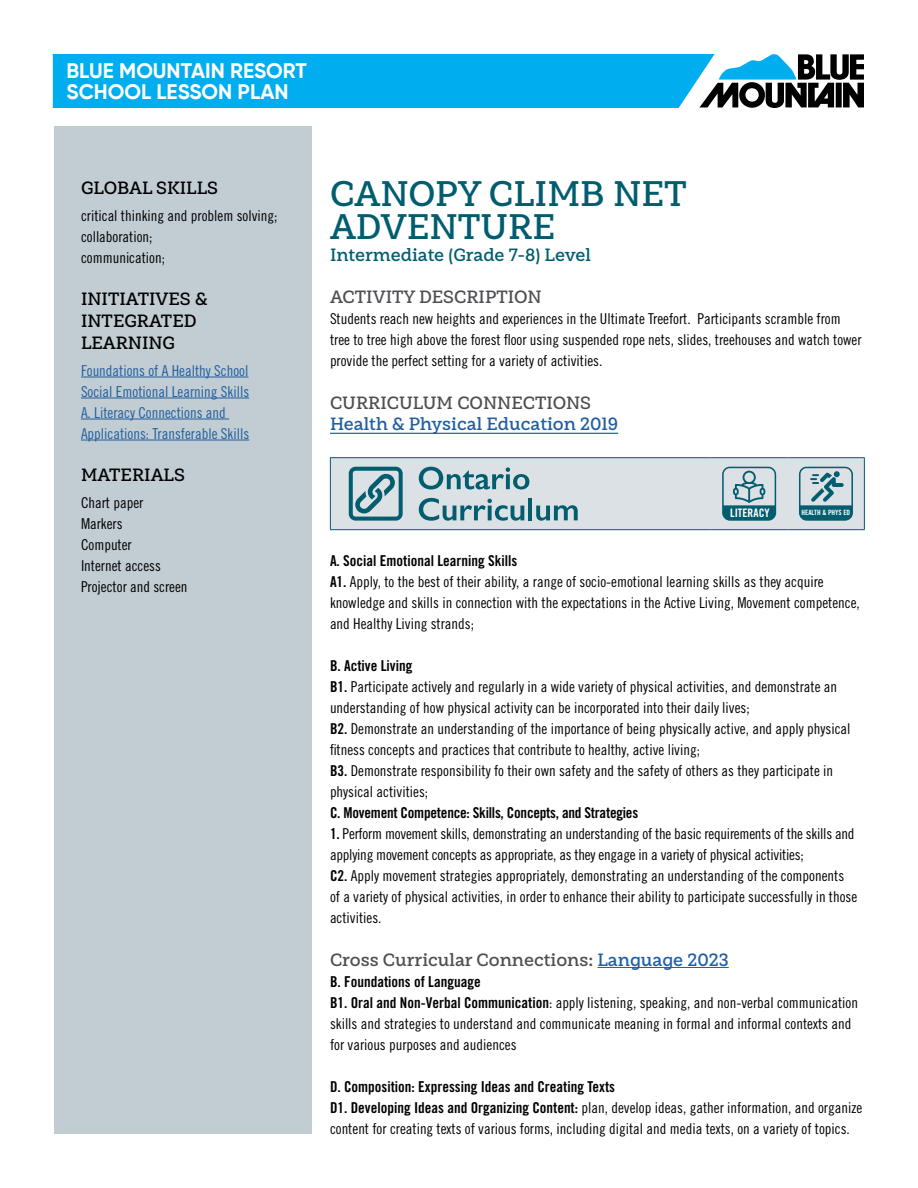
<style>
.page{position:relative;width:918px;height:1188px;background:#fff}
.page>*{position:absolute;margin:0;border:0;box-sizing:border-box;transform-origin:0 0}
.t1{font:600 36px/33px "Weekly";color:#005d6f}
.t2{font:700 21px/21px "Gilroy";color:#fff}
.t3{font:600 18px "Weekly";color:#4e4f53}
.t4{font:600 18px/21.6px "Weekly";color:#000}
.t5{font:600 18px "Weekly";color:#215e9e}
.t6{font:600 18px "Weekly";color:#005d6f}
.t7{font:15px/21px "Trade Gothic LT Std Cn 18";color:#000}
.t8{font:15px "Trade Gothic LT Std Bd Cn 20";color:#000}
.t9{font:15px/21px "Trade Gothic LT Std Cn 18";color:#215e9e}
.t10{font:11.7px "Trade Gothic LT Std Bd Cn 20";color:#fff}
.t11{font:7.2px "Trade Gothic LT Std Bd Cn 20";color:#fff}
.s1{font-family:"Trade Gothic LT Std Bd Cn 20"}
.s2{color:#215e9e}
</style>
<div class="page">
<svg style="left:53px;top:54px;width:811px;height:54px;background:#16a5db"></svg>
<div style="left:54px;top:127px;width:258px;height:1007px;background:#c1ccd3"></div>
<hr style="left:81px;top:377px;width:167px;height:1px;background:#215e9e">
<hr style="left:81px;top:398px;width:168px;height:1px;background:#215e9e">
<hr style="left:81px;top:419px;width:148px;height:1px;background:#215e9e">
<hr style="left:81px;top:440px;width:168px;height:1px;background:#215e9e">
<hr style="left:330px;top:433px;width:288px;height:1px;background:#215e9e">
<hr style="left:598px;top:967px;width:131px;height:1px;background:#215e9e">
<hr style="left:330px;top:457px;width:304px;height:1px;background:#005d6f">
<hr style="left:634px;top:457px;width:77px;height:1px;background:#005d6f">
<hr style="left:711px;top:457px;width:77px;height:1px;background:#005d6f">
<hr style="left:788px;top:457px;width:77px;height:1px;background:#005d6f">
<hr style="left:864px;top:458px;width:1px;height:71px;background:#005d6f">
<hr style="left:788px;top:529px;width:77px;height:1px;background:#005d6f">
<svg style="left:330px;top:458px;width:534px;height:72px;background:#b5c9cf"></svg>
<h2 class="t2" style="left:67px;top:60px;width:242px">BLUE MOUNTAIN RESORT<br>SCHOOL LESSON PLAN</h2>
<p class="t4" style="left:81px;top:177px;width:139px">GLOBAL SKILLS</p>
<p class="t7" style="left:81px;top:205px;width:198px">critical thinking and problem solving; collaboration;<br>communication;</p>
<p class="t4" style="left:81px;top:289px;width:128px">INITIATIVES &amp;<br>INTEGRATED<br>LEARNING</p>
<p class="t9" style="left:81px;top:360px;width:170px">Foundations of A Healthy School<br>Social Emotional Learning Skills<br>A. Literacy Connections and<br>Applications: Transferable Skills</p>
<p class="t4" style="left:81px;top:464px;width:105px">MATERIALS</p>
<p class="t7" style="left:81px;top:492px;width:108px">Chart paper<br>Markers<br>Computer<br>Internet access<br>Projector and screen</p>
<h1 class="t1" style="left:330px;top:178px;width:359px">CANOPY CLIMB NET<br>ADVENTURE</h1>
<p class="t6" style="left:330px;top:244px;width:263px">Intermediate (Grade 7-8) Level</p>
<p class="t3" style="left:330px;top:287px;width:213px">ACTIVITY DESCRIPTION</p>
<p class="t7" style="left:330px;top:308px;width:533px">Students reach new heights and experiences in the Ultimate Treefort. Participants scramble from tree to tree high above the forest floor using suspended rope nets, slides, treehouses and watch tower provide the perfect setting for a variety of activities.</p>
<p class="t3" style="left:330px;top:392px;width:263px">CURRICULUM CONNECTIONS</p>
<p class="t5" style="left:330px;top:414px;width:290px">Health &amp; Physical Education 2019</p>
<p class="t10" style="left:730px;top:506px;width:41px">LITERACY</p>
<p class="t11" style="left:801px;top:508px;width:50px">HEALTH &amp; PHYS ED</p>
<p class="t8" style="left:330px;top:552px;width:189px">A. Social Emotional Learning Skills</p>
<p class="t7" style="left:330px;top:571px;width:531px"><span class="s1">A1.</span> Apply, to the best of their ability, a range of socio-emotional learning skills as they acquire knowledge and skills in connection with the expectations in the Active Living, Movement competence, and Healthy Living strands;</p>
<p class="t8" style="left:330px;top:657px;width:84px">B. Active Living</p>
<p class="t7" style="left:330px;top:676px;width:522px"><span class="s1">B1.</span> Participate actively and regularly in a wide variety of physical activities, and demonstrate an understanding of how physical activity can be incorporated into their daily lives;<br><span class="s1">B2.</span> Demonstrate an understanding of the importance of being physically active, and apply physical fitness concepts and practices that contribute to healthy, active living;<br><span class="s1">B3.</span> Demonstrate responsibility fo their own safety and the safety of others as they participate in physical activities;</p>
<p class="t8" style="left:330px;top:804px;width:310px">C. Movement Competence: Skills, Concepts, and Strategies</p>
<p class="t7" style="left:330px;top:823px;width:529px"><span class="s1">1.</span> Perform movement skills, demonstrating an understanding of the basic requirements of the skills and applying movement concepts as appropriate, as they engage in a variety of physical activities;<br><span class="s1">C2.</span> Apply movement strategies appropriately, demonstrating an understanding of the components of a variety of physical activities, in order to enhance their ability to participate successfully in those activities.</p>
<p class="t3" style="left:330px;top:949px;width:400px">Cross Curricular Connections: <span class="s2">Language 2023</span></p>
<p class="t8" style="left:330px;top:972px;width:152px">B. Foundations of Language</p>
<p class="t7" style="left:330px;top:992px;width:530px"><span class="s1">B1. Oral and Non-Verbal Communication</span>: apply listening, speaking, and non-verbal communication skills and strategies to understand and communicate meaning in formal and informal contexts and for various purposes and audiences</p>
<p class="t8" style="left:330px;top:1077px;width:287px">D. Composition: Expressing Ideas and Creating Texts</p>
<p class="t7" style="left:330px;top:1097px;width:534px"><span class="s1">D1. Developing Ideas and Organizing Content:</span> plan, develop ideas, gather information, and organize content for creating texts of various forms, including digital and media texts, on a variety of topics.</p>
</div>
